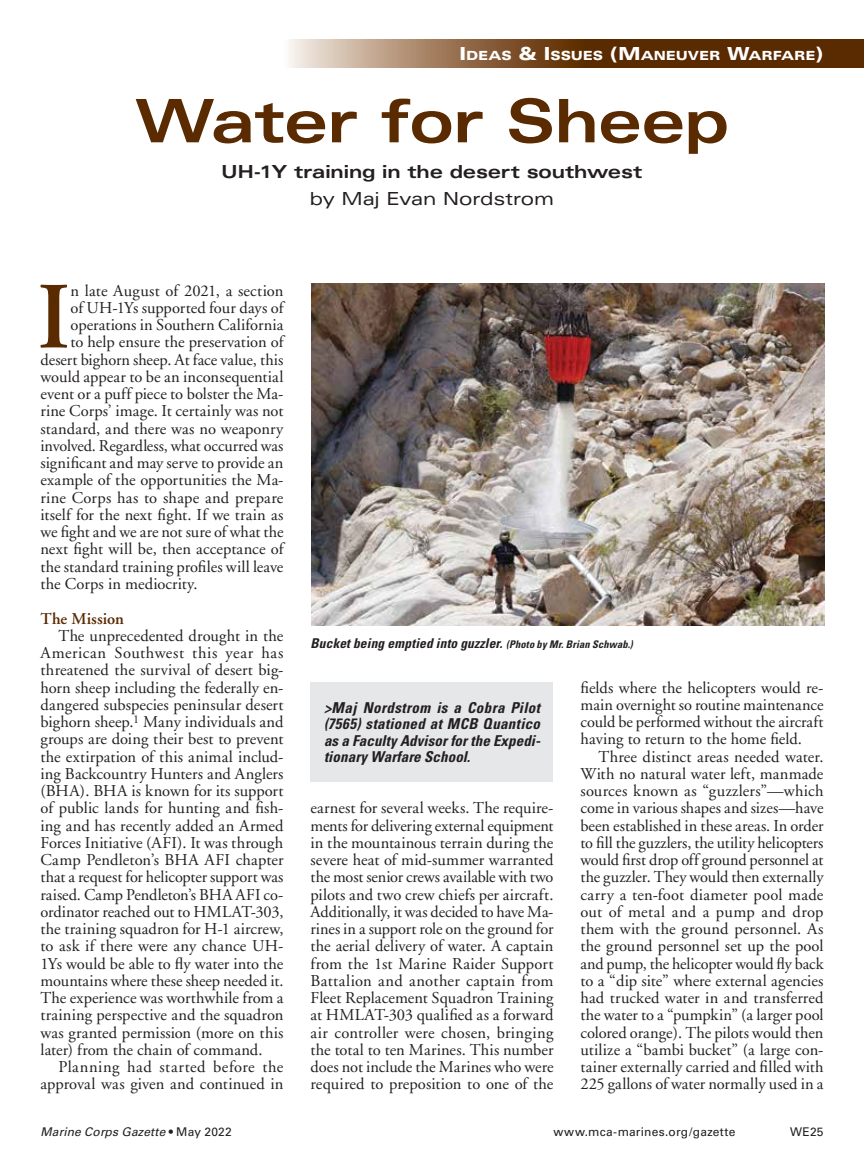
<style>
.page{position:relative;width:864px;height:1175px;background:#fff}
.page>*{position:absolute;margin:0;border:0;box-sizing:border-box;transform-origin:0 0}
.t1{font:600 94.5px "Adobe Garamond";color:#5a2a00}
.t2{font:700 expanded 60px "Univers";letter-spacing:-.02em;color:#5a2a00}
.t3{font:700 expanded 18px "Univers";letter-spacing:-.01em;color:#231f20}
.t4{font:expanded 18px "Univers";letter-spacing:-.005em;color:#231f20}
.t5{font:16.5px/17.2px "Adobe Garamond";letter-spacing:.005em;color:#231f20;text-align:justify}
.t6{font:600 16.5px "Adobe Garamond";color:#5a2a00}
.t7{font:italic 700 condensed 15px/16.5px "Univers";letter-spacing:.005em;color:#231f20;text-align:justify}
.t8{font:italic 700 condensed 13.5px "Univers";letter-spacing:.01em;color:#231f20}
.t9{font:900 expanded 12.6px "Univers";letter-spacing:-.005em;color:#fff}
.t10{font:12px "Univers";letter-spacing:.02em;color:#231f20}
.t11{font:italic 12px "Univers";letter-spacing:.015em;color:#231f20}
.s1{font-size:18px}
.s2{font-size:10.5px}
.s3{font-style:normal}
</style>
<div class="page">
<svg style="left:288px;top:40px;width:576px;height:28px;background:#805835"></svg>
<img style="left:311px;top:283px;width:513px;height:342px">
<div style="left:310px;top:681px;width:244px;height:100px;background:#e6e7e8"></div>
<p class="t9" style="left:460px;top:48px;width:365px"><span class="s1">I</span>DEAS <span class="s1">&amp; I</span>SSUES <span class="s1">(M</span>ANEUVER <span class="s1">W</span>ARFARE<span class="s1">)</span></p>
<h2 class="t2" style="left:135px;top:87px;width:596px">Water for Sheep</h2>
<p class="t3" style="left:222px;top:162px;width:422px">UH-1Y training in the desert southwest</p>
<p class="t4" style="left:310px;top:188px;width:246px">by Maj Evan Nordstrom</p>
<h1 class="t1" style="left:37px;top:265px;width:35px">I</h1>
<p class="t5" style="left:71px;top:282px;width:214px">n late August of 2021, a section</p>
<p class="t5" style="left:71px;top:299px;width:214px">of UH-1Ys supported four days of</p>
<p class="t5" style="left:71px;top:317px;width:214px">operations in Southern California</p>
<p class="t5" style="left:71px;top:334px;width:214px">to help ensure the preservation of</p>
<p class="t5" style="left:40px;top:351px;width:244px">desert bighorn sheep. At face value, this</p>
<p class="t5" style="left:40px;top:368px;width:245px">would appear to be an inconsequential</p>
<p class="t5" style="left:40px;top:386px;width:244px">event or a puff piece to bolster the Ma-</p>
<p class="t5" style="left:40px;top:403px;width:245px">rine Corps’ image. It certainly was not</p>
<p class="t5" style="left:40px;top:420px;width:245px">standard, and there was no weaponry</p>
<p class="t5" style="left:40px;top:437px;width:244px">involved. Regardless, what occurred was</p>
<p class="t5" style="left:40px;top:455px;width:245px">significant and may serve to provide an</p>
<p class="t5" style="left:40px;top:472px;width:244px">example of the opportunities the Ma-</p>
<p class="t5" style="left:40px;top:489px;width:244px">rine Corps has to shape and prepare</p>
<p class="t5" style="left:40px;top:506px;width:245px">itself for the next fight. If we train as</p>
<p class="t5" style="left:40px;top:524px;width:245px">we fight and we are not sure of what the</p>
<p class="t5" style="left:40px;top:541px;width:244px">next fight will be, then acceptance of</p>
<p class="t5" style="left:40px;top:558px;width:244px">the standard training profiles will leave</p>
<p class="t5" style="left:40px;top:575px;width:159px">the Corps in mediocrity.</p>
<p class="t6" style="left:40px;top:609px;width:85px">The Mission</p>
<p class="t5" style="left:40px;top:627px;width:245px;text-indent:18px">The unprecedented drought in the American Southwest this year has threatened the survival of desert big&shy;horn sheep including the federally en&shy;dangered subspecies peninsular desert bighorn sheep.<sup>1</sup> Many individuals and groups are doing their best to prevent the extirpation of this animal includ&shy;ing Backcountry Hunters and Anglers (BHA). BHA is known for its support of public lands for hunting and fish&shy;ing and has recently added an Armed Forces Initiative (AFI). It was through Camp Pendleton’s BHA AFI chapter that a request for helicopter support was raised. Camp Pendleton’s BHA AFI co&shy;ordinator reached out to HMLAT-303, the training squadron for H-1 aircrew, to ask if there were any chance UH-1Ys would be able to fly water into the mountains where these sheep needed it.<br>The experience was worthwhile from a training perspective and the squadron was granted permission (more on this later) from the chain of command.</p>
<p class="t5" style="left:40px;top:1058px;width:245px;text-align:right">Planning had started before the approval was given and continued in</p>
<p class="t8" style="left:310px;top:634px;width:324px">Bucket being emptied into guzzler. <span class="s2">(Photo by Mr. Brian Schwab.)</span></p>
<p class="t7" style="left:324px;top:699px;width:218px">&gt;Maj Nordstrom is a Cobra Pilot (7565) stationed at MCB Quantico as a Faculty Advisor for the Expedi&shy;tionary Warfare School.</p>
<p class="t5" style="left:310px;top:800px;width:245px">earnest for several weeks. The require&shy;ments for delivering external equipment in the mountainous terrain during the severe heat of mid-summer warranted the most senior crews available with two pilots and two crew chiefs per aircraft.<br>Additionally, it was decided to have Ma&shy;rines in a support role on the ground for the aerial delivery of water. A captain from the 1st Marine Raider Support Battalion and another captain from Fleet Replacement Squadron Training at HMLAT-303 qualified as a forward air controller were chosen, bringing the total to ten Marines. This number does not include the Marines who were required to preposition to one of the</p>
<p class="t5" style="left:580px;top:679px;width:245px">fields where the helicopters would re&shy;main overnight so routine maintenance could be performed without the aircraft having to return to the home field.</p>
<p class="t5" style="left:580px;top:748px;width:245px;text-indent:18px">Three distinct areas needed water.<br>With no natural water left, manmade sources known as “guzzlers”—which come in various shapes and sizes—have been established in these areas. In order to fill the guzzlers, the utility helicopters would first drop off ground personnel at the guzzler. They would then externally carry a ten-foot diameter pool made out of metal and a pump and drop them with the ground personnel. As the ground personnel set up the pool and pump, the helicopter would fly back to a “dip site” where external agencies had trucked water in and transferred the water to a “pumpkin” (a larger pool colored orange). The pilots would then utilize a “bambi bucket” (a large con&shy;tainer externally carried and filled with 225 gallons of water normally used in a</p>
<p class="t11" style="left:40px;top:1124px;width:193px">Marine Corps Gazette <span class="s3">• May 2022</span></p>
<p class="t10" style="left:554px;top:1124px;width:183px">www.mca-marines.org/gazette</p>
<p class="t10" style="left:790px;top:1124px;width:35px">WE25</p>
</div>
